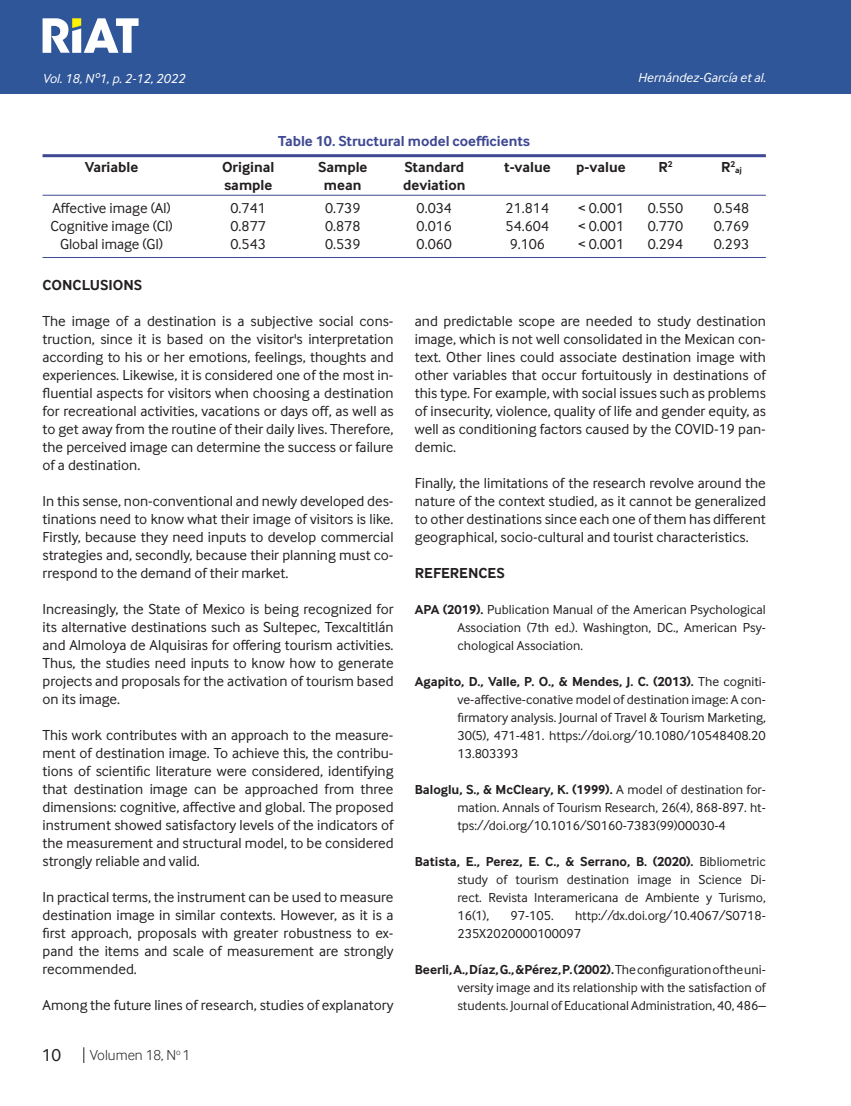
<style>
.page{position:relative;width:851px;height:1106px;background:#fff}
.page>*{position:absolute;margin:0;border:0;box-sizing:border-box;transform-origin:0 0}
.t1{font:18px "Inter Face";color:#231f20}
.Cuerpo_de_Texto{font:15px/18px "Inter Face";color:#231f20;text-align:justify}
.Cuerpo_de_Texto-2{font:700 15px "Inter Face";color:#231f20}
.TABLA_001{font:700 15px "Inter Face";color:#3f4993}
.t2{font:300 15px "Inter Face";color:#231f20}
.Cuerpo_de_Texto-3{font:13.5px/18px "Inter Face";color:#231f20;text-align:justify}
.Cuño_de_pagina{font:italic 13.5px "Inter Face";color:#fff}
.Cuerpo_de_Texto-4{font:700 8.7px "Inter Face";color:#231f20}
.s1{font-weight:700}
</style>
<div class="page">
<div style="left:0;top:0;width:850px;height:94px;background:#2f5699"></div>
<hr style="left:850px;top:0;width:1px;height:94px;background:#2f5699">
<svg style="left:43px;top:18px;width:95px;height:35px"></svg>
<svg style="left:83px;top:1047px;width:1px;height:16px"></svg>
<hr style="left:43px;top:154px;width:722px;height:3px;background:#3f4993">
<hr style="left:43px;top:195px;width:722px;height:1px;background:#3f4993">
<hr style="left:43px;top:257px;width:722px;height:1px;background:#3f4993">
<p class="Cuño_de_pagina" style="left:43px;top:71px;width:144px">Vol. 18, Nº1, p. 2-12, 2022</p>
<p class="Cuño_de_pagina" style="left:637px;top:70px;width:130px">Hernández-García et al.</p>
<p class="TABLA_001" style="left:278px;top:132px;width:253px">Table 10. Structural model coefficients</p>
<p class="Cuerpo_de_Texto-2" style="left:85px;top:159px;width:55px">Variable</p>
<p class="Cuerpo_de_Texto-2" style="left:222px;top:159px;width:54px">Original</p>
<p class="Cuerpo_de_Texto-2" style="left:318px;top:159px;width:51px">Sample</p>
<p class="Cuerpo_de_Texto-2" style="left:404px;top:159px;width:61px">Standard</p>
<p class="Cuerpo_de_Texto-2" style="left:504px;top:159px;width:48px">t-value</p>
<p class="Cuerpo_de_Texto-2" style="left:576px;top:159px;width:51px">p-value</p>
<p class="Cuerpo_de_Texto-2" style="left:658px;top:159px;width:16px">R<sup>2</sup></p>
<p class="Cuerpo_de_Texto-2" style="left:721px;top:159px;width:16px">R<sup>2</sup></p>
<p class="Cuerpo_de_Texto-4" style="left:735px;top:165px;width:8px">aj</p>
<p class="Cuerpo_de_Texto-2" style="left:224px;top:177px;width:50px">sample</p>
<p class="Cuerpo_de_Texto-2" style="left:324px;top:177px;width:39px">mean</p>
<p class="Cuerpo_de_Texto-2" style="left:403px;top:177px;width:64px">deviation</p>
<p class="Cuerpo_de_Texto" style="left:52px;top:199px;width:120px">Affective image (AI)</p>
<p class="Cuerpo_de_Texto" style="left:230px;top:199px;width:37px">0.741</p>
<p class="Cuerpo_de_Texto" style="left:325px;top:199px;width:37px">0.739</p>
<p class="Cuerpo_de_Texto" style="left:416px;top:199px;width:37px">0.034</p>
<p class="Cuerpo_de_Texto" style="left:505px;top:199px;width:45px">21.814</p>
<p class="Cuerpo_de_Texto" style="left:577px;top:199px;width:48px">&lt; 0.001</p>
<p class="Cuerpo_de_Texto" style="left:647px;top:199px;width:37px">0.550</p>
<p class="Cuerpo_de_Texto" style="left:713px;top:199px;width:37px">0.548</p>
<p class="Cuerpo_de_Texto" style="left:50px;top:217px;width:124px">Cognitive image (CI)</p>
<p class="Cuerpo_de_Texto" style="left:230px;top:217px;width:37px">0.877</p>
<p class="Cuerpo_de_Texto" style="left:325px;top:217px;width:37px">0.878</p>
<p class="Cuerpo_de_Texto" style="left:416px;top:217px;width:37px">0.016</p>
<p class="Cuerpo_de_Texto" style="left:505px;top:217px;width:45px">54.604</p>
<p class="Cuerpo_de_Texto" style="left:577px;top:217px;width:48px">&lt; 0.001</p>
<p class="Cuerpo_de_Texto" style="left:647px;top:217px;width:37px">0.770</p>
<p class="Cuerpo_de_Texto" style="left:713px;top:217px;width:37px">0.769</p>
<p class="Cuerpo_de_Texto" style="left:60px;top:235px;width:104px">Global image (GI)</p>
<p class="Cuerpo_de_Texto" style="left:230px;top:235px;width:37px">0.543</p>
<p class="Cuerpo_de_Texto" style="left:325px;top:235px;width:37px">0.539</p>
<p class="Cuerpo_de_Texto" style="left:416px;top:235px;width:37px">0.060</p>
<p class="Cuerpo_de_Texto" style="left:509px;top:235px;width:37px">9.106</p>
<p class="Cuerpo_de_Texto" style="left:577px;top:235px;width:48px">&lt; 0.001</p>
<p class="Cuerpo_de_Texto" style="left:647px;top:235px;width:37px">0.294</p>
<p class="Cuerpo_de_Texto" style="left:713px;top:235px;width:37px">0.293</p>
<p class="Cuerpo_de_Texto-2" style="left:43px;top:276px;width:101px">CONCLUSIONS</p>
<p class="Cuerpo_de_Texto" style="left:43px;top:312px;width:352px">The image of a destination is a subjective social cons&shy;truction, since it is based on the visitor's interpretation according to his or her emotions, feelings, thoughts and experiences. Likewise, it is considered one of the most in&shy;fluential aspects for visitors when choosing a destination for recreational activities, vacations or days off, as well as to get away from the routine of their daily lives. Therefore, the perceived image can determine the success or failure of a destination.</p>
<p class="Cuerpo_de_Texto" style="left:43px;top:492px;width:352px">In this sense, non-conventional and newly developed des&shy;tinations need to know what their image of visitors is like.<br>Firstly, because they need inputs to develop commercial strategies and, secondly, because their planning must co&shy;rrespond to the demand of their market.</p>
<p class="Cuerpo_de_Texto" style="left:43px;top:600px;width:352px">Increasingly, the State of Mexico is being recognized for its alternative destinations such as Sultepec, Texcaltitlán and Almoloya de Alquisiras for offering tourism activities.<br>Thus, the studies need inputs to know how to generate projects and proposals for the activation of tourism based on its image.</p>
<p class="Cuerpo_de_Texto" style="left:43px;top:726px;width:352px">This work contributes with an approach to the measure&shy;ment of destination image. To achieve this, the contribu&shy;tions of scientific literature were considered, identifying that destination image can be approached from three dimensions: cognitive, affective and global. The proposed instrument showed satisfactory levels of the indicators of the measurement and structural model, to be considered strongly reliable and valid.</p>
<p class="Cuerpo_de_Texto" style="left:43px;top:888px;width:352px">In practical terms, the instrument can be used to measure destination image in similar contexts. However, as it is a first approach, proposals with greater robustness to ex&shy;pand the items and scale of measurement are strongly recommended.</p>
<p class="Cuerpo_de_Texto" style="left:43px;top:996px;width:352px">Among the future lines of research, studies of explanatory</p>
<p class="Cuerpo_de_Texto" style="left:415px;top:311px;width:352px">and predictable scope are needed to study destination image, which is not well consolidated in the Mexican con&shy;text. Other lines could associate destination image with other variables that occur fortuitously in destinations of this type. For example, with social issues such as problems of insecurity, violence, quality of life and gender equity, as well as conditioning factors caused by the COVID-19 pan&shy;demic.</p>
<p class="Cuerpo_de_Texto" style="left:415px;top:473px;width:352px">Finally, the limitations of the research revolve around the nature of the context studied, as it cannot be generalized to other destinations since each one of them has different geographical, socio-cultural and tourist characteristics.</p>
<p class="Cuerpo_de_Texto-2" style="left:415px;top:564px;width:91px">REFERENCES</p>
<p class="Cuerpo_de_Texto-3" style="left:457px;top:600px;width:310px;text-indent:-43px"><span class="s1">APA (2019).</span> Publication Manual of the American Psychological Association (7th ed.). Washington, DC., American Psy&shy;chological Association.</p>
<p class="Cuerpo_de_Texto-3" style="left:457px;top:672px;width:310px;text-indent:-43px"><span class="s1">Agapito, D., Valle, P. O., &amp; Mendes, J. C. (2013).</span> The cogniti&shy;ve-affective-conative model of destination image: A con&shy;firmatory analysis. Journal of Travel &amp; Tourism Marketing, 30(5), 471-481. https://doi.org/10.1080/10548408.20<br>13.803393</p>
<p class="Cuerpo_de_Texto-3" style="left:457px;top:780px;width:310px;text-indent:-43px"><span class="s1">Baloglu, S., &amp; McCleary, K. (1999).</span> A model of destination for&shy;mation. Annals of Tourism Research, 26(4), 868-897. ht&shy;tps://doi.org/10.1016/S0160-7383(99)00030-4</p>
<p class="Cuerpo_de_Texto-3" style="left:457px;top:852px;width:310px;text-indent:-43px"><span class="s1">Batista, E., Perez, E. C., &amp; Serrano, B. (2020).</span> Bibliometric study of tourism destination image in Science Di&shy;rect. Revista Interamericana de Ambiente y Turismo, 16(1),</p>
<p class="Cuerpo_de_Texto-3" style="left:457px;top:906px;width:310px;text-indent:118px">http://dx.doi.org/10.4067/S0718-<br>235X2020000100097</p>
<p class="Cuerpo_de_Texto-3" style="left:457px;top:960px;width:310px;text-indent:-43px"><span class="s1">Beerli, A., Díaz, G., &amp;Pérez, P. (2002).</span> The configuration of the uni&shy;versity image and its relationship with the satisfaction of students. Journal of Educational Administration, 40, 486–</p>
<p class="Cuerpo_de_Texto-3" style="left:510px;top:906px;width:45px">97-105.</p>
<p class="t1" style="left:42px;top:1045px;width:21px">10</p>
<p class="t2" style="left:90px;top:1046px;width:102px">Volumen 18, N<sup>o</sup> 1</p>
</div>
